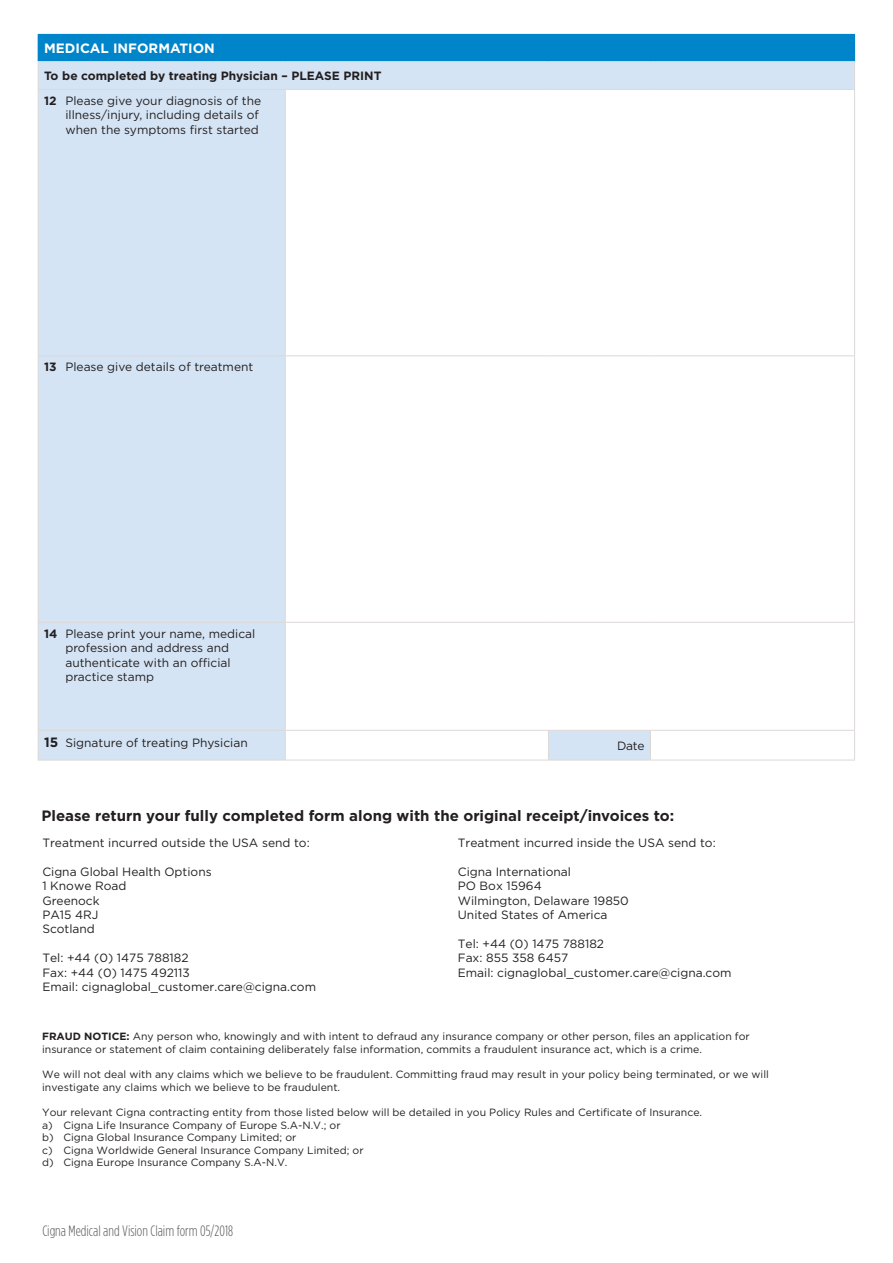
<style>
.page{position:relative;width:893px;height:1263px;background:#fff}
.page>*{position:absolute;margin:0;border:0;box-sizing:border-box;transform-origin:0 0}
.t1{font:700 15px "Gotham";color:#231f20}
.t2{font:300 15px "Gotham Condensed";color:#57585a}
.t3{font:700 13.5px "Gotham";color:#fff}
.t4{font:12px/14.4px "Gotham";color:#231f20}
.t5{font:700 12px "Gotham";color:#231f20}
.t6{font:10.5px/12.6px "Gotham";color:#231f20}
.s1{font-weight:700}
.s2{font-weight:700;font-size:13.5px}
</style>
<div class="page">
<div style="left:38px;top:34px;width:817px;height:28px;background:#0084ca"></div>
<div style="left:39px;top:62px;width:815px;height:698px;background:#d4e4f4"></div>
<svg style="left:286px;top:90px;width:568px;height:670px"></svg>
<svg style="left:854px;top:62px;width:1px;height:27px"></svg>
<hr style="left:285px;top:90px;width:1px;height:265px;background:#dcd8d7">
<hr style="left:285px;top:356px;width:1px;height:266px;background:#dcd8d7">
<hr style="left:285px;top:623px;width:1px;height:107px;background:#dcd8d7">
<svg style="left:285px;top:731px;width:1px;height:29px"></svg>
<hr style="left:38px;top:61px;width:247px;height:1px;background:#dcd8d7">
<svg style="left:38px;top:62px;width:1px;height:27px"></svg>
<hr style="left:285px;top:61px;width:263px;height:1px;background:#dcd8d7">
<hr style="left:548px;top:61px;width:102px;height:1px;background:#dcd8d7">
<hr style="left:650px;top:61px;width:205px;height:1px;background:#dcd8d7">
<hr style="left:38px;top:89px;width:247px;height:1px;background:#dcd8d7">
<hr style="left:38px;top:90px;width:1px;height:265px;background:#dcd8d7">
<hr style="left:285px;top:89px;width:263px;height:1px;background:#dcd8d7">
<hr style="left:548px;top:89px;width:102px;height:1px;background:#dcd8d7">
<hr style="left:650px;top:89px;width:205px;height:1px;background:#dcd8d7">
<hr style="left:854px;top:90px;width:1px;height:265px;background:#dcd8d7">
<hr style="left:38px;top:355px;width:247px;height:1px;background:#dcd8d7">
<hr style="left:38px;top:356px;width:1px;height:266px;background:#dcd8d7">
<hr style="left:285px;top:355px;width:263px;height:1px;background:#dcd8d7">
<hr style="left:548px;top:355px;width:102px;height:1px;background:#dcd8d7">
<hr style="left:650px;top:355px;width:205px;height:1px;background:#dcd8d7">
<hr style="left:854px;top:356px;width:1px;height:266px;background:#dcd8d7">
<hr style="left:38px;top:622px;width:247px;height:1px;background:#dcd8d7">
<hr style="left:38px;top:623px;width:1px;height:107px;background:#dcd8d7">
<hr style="left:285px;top:622px;width:263px;height:1px;background:#dcd8d7">
<hr style="left:548px;top:622px;width:102px;height:1px;background:#dcd8d7">
<hr style="left:650px;top:622px;width:205px;height:1px;background:#dcd8d7">
<hr style="left:854px;top:623px;width:1px;height:107px;background:#dcd8d7">
<hr style="left:38px;top:730px;width:247px;height:1px;background:#dcd8d7">
<svg style="left:38px;top:731px;width:1px;height:29px"></svg>
<hr style="left:285px;top:730px;width:263px;height:1px;background:#dcd8d7">
<hr style="left:548px;top:730px;width:102px;height:1px;background:#dcd8d7">
<svg style="left:548px;top:731px;width:1px;height:29px"></svg>
<hr style="left:650px;top:730px;width:205px;height:1px;background:#dcd8d7">
<svg style="left:650px;top:731px;width:1px;height:29px"></svg>
<svg style="left:854px;top:731px;width:1px;height:29px"></svg>
<hr style="left:38px;top:760px;width:247px;height:1px;background:#dcd8d7">
<hr style="left:285px;top:760px;width:263px;height:1px;background:#dcd8d7">
<hr style="left:548px;top:760px;width:102px;height:1px;background:#dcd8d7">
<hr style="left:650px;top:760px;width:205px;height:1px;background:#dcd8d7">
<p class="t3" style="left:44px;top:40px;width:172px">MEDICAL INFORMATION</p>
<p class="t5" style="left:44px;top:68px;width:339px">To be completed by treating Physician – PLEASE PRINT</p>
<p class="t4" style="left:65px;top:93px;width:197px;text-indent:-21px"><span class="s1">12</span> Please give your diagnosis of the illness/injury, including details of when the symptoms first started</p>
<p class="t4" style="left:44px;top:360px;width:211px"><span class="s1">13</span> Please give details of treatment</p>
<p class="t4" style="left:65px;top:626px;width:191px;text-indent:-21px"><span class="s1">14</span> Please print your name, medical profession and address and authenticate with an official practice stamp</p>
<p class="t4" style="left:44px;top:735px;width:205px"><span class="s2">15</span> Signature of treating Physician</p>
<p class="t4" style="left:617px;top:738px;width:29px">Date</p>
<p class="t1" style="left:41px;top:806px;width:634px">Please return your fully completed form along with the original receipt/invoices to:</p>
<p class="t4" style="left:42px;top:835px;width:269px">Treatment incurred outside the USA send to:</p>
<p class="t4" style="left:42px;top:864px;width:171px">Cigna Global Health Options</p>
<p class="t4" style="left:42px;top:878px;width:86px">1 Knowe Road</p>
<p class="t4" style="left:42px;top:893px;width:59px">Greenock</p>
<p class="t4" style="left:42px;top:907px;width:58px">PA15 4RJ</p>
<p class="t4" style="left:42px;top:922px;width:54px">Scotland</p>
<p class="t4" style="left:42px;top:950px;width:148px">Tel: +44 (0) 1475 788182</p>
<p class="t4" style="left:42px;top:965px;width:149px">Fax: +44 (0) 1475 492113</p>
<p class="t4" style="left:42px;top:979px;width:275px">Email: cignaglobal_customer.care@cigna.com</p>
<p class="t4" style="left:458px;top:835px;width:259px">Treatment incurred inside the USA send to:</p>
<p class="t4" style="left:458px;top:864px;width:115px">Cigna International</p>
<p class="t4" style="left:458px;top:878px;width:85px">PO Box 15964</p>
<p class="t4" style="left:458px;top:893px;width:173px">Wilmington, Delaware 19850</p>
<p class="t4" style="left:458px;top:907px;width:151px">United States of America</p>
<p class="t4" style="left:458px;top:936px;width:148px">Tel: +44 (0) 1475 788182</p>
<p class="t4" style="left:458px;top:950px;width:112px">Fax: 855 358 6457</p>
<p class="t4" style="left:458px;top:965px;width:275px">Email: cignaglobal_customer.care@cigna.com</p>
<p class="t6" style="left:42px;top:1030px;width:709px"><span class="s1">FRAUD NOTICE:</span> Any person who, knowingly and with intent to defraud any insurance company or other person, files an application for insurance or statement of claim containing deliberately false information, commits a fraudulent insurance act, which is a crime.</p>
<p class="t6" style="left:42px;top:1068px;width:728px">We will not deal with any claims which we believe to be fraudulent. Committing fraud may result in your policy being terminated, or we will investigate any claims which we believe to be fraudulent.</p>
<p class="t6" style="left:42px;top:1106px;width:662px">Your relevant Cigna contracting entity from those listed below will be detailed in you Policy Rules and Certificate of Insurance.</p>
<p class="t6" style="left:42px;top:1118px;width:300px">a) Cigna Life Insurance Company of Europe S.A-N.V.; or</p>
<p class="t6" style="left:42px;top:1131px;width:256px">b) Cigna Global Insurance Company Limited; or</p>
<p class="t6" style="left:42px;top:1143px;width:323px">c) Cigna Worldwide General Insurance Company Limited; or</p>
<p class="t6" style="left:42px;top:1156px;width:247px">d) Cigna Europe Insurance Company S.A-N.V.</p>
<p class="t2" style="left:42px;top:1223px;width:192px">Cigna Medical and Vision Claim form 05/2018</p>
</div>
